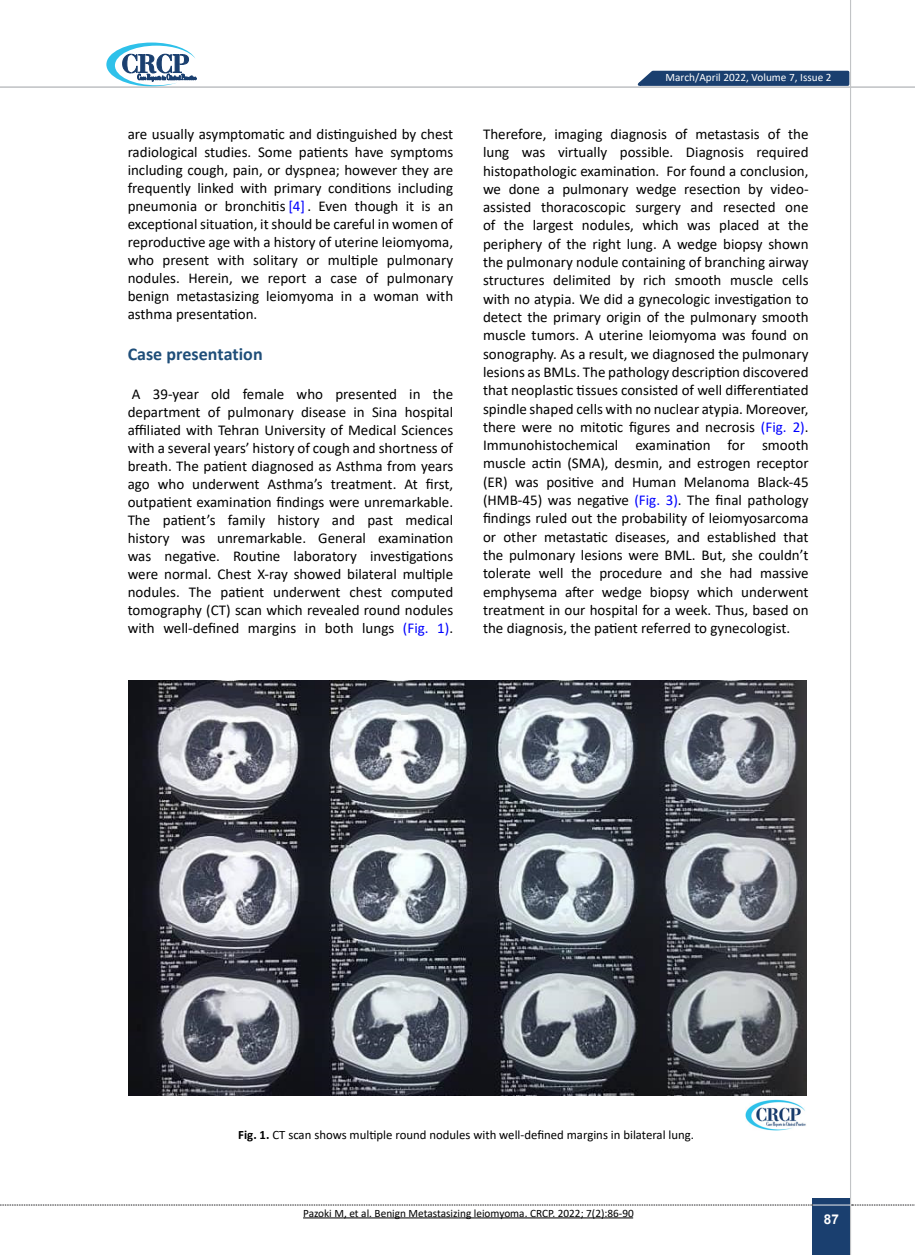
<style>
.page{position:relative;width:915px;height:1255px;background:#fff}
.page>*{position:absolute;margin:0;border:0;box-sizing:border-box;transform-origin:0 0}
.t1{font:18px "Times New Roman";color:#000}
.t2{font:700 18px "Calibri";color:#1f4e79}
.t3{font:15px/18.3px "Calibri";color:#000;text-align:justify}
.t4{font:700 13.5px "Arial";color:#fff}
.t5{font:12.75px "Calibri";color:#000}
.t6{font:11.25px "Calibri";color:#000}
.t7{font:11.25px "Calibri";color:#fff}
.s1{color:#00f}
.s2{font-weight:700}
</style>
<div class="page">
<div style="left:812px;top:1198px;width:38px;height:56px;background:#1a3f6f"></div>
<hr style="left:849px;top:0;width:1px;height:1254px;background:#c2c4c6">
<hr style="left:812px;top:1204px;width:38px;height:1px;background:#ebebec">
<svg style="left:106px;top:43px;width:90px;height:43px"></svg>
<svg style="left:631px;top:69px;width:219px;height:18px;background:#47658b"></svg>
<hr style="left:0;top:87px;width:914px;height:1px;background:#c2c4c6">
<svg style="left:0;top:1204px;width:812px;height:1px"></svg>
<svg style="left:851px;top:1204px;width:64px;height:1px"></svg>
<hr style="left:303px;top:1217px;width:330px;height:1px;background:#000">
<img style="left:129px;top:680px;width:677px;height:415px">
<img style="left:745px;top:1099px;width:61px;height:31px">
<p class="t3" style="left:128px;top:124px;width:327px">are usually asymptomatic and distinguished by chest radiological studies. Some patients have symptoms including cough, pain, or dyspnea; however they are frequently linked with primary conditions including pneumonia or bronchitis <span class="s1">[4]</span>. Even though it is an exceptional situation, it should be careful in women of reproductive age with a history of uterine leiomyoma, who present with solitary or multiple pulmonary nodules. Herein, we report a case of pulmonary benign metastasizing leiomyoma in a woman with asthma presentation.</p>
<p class="t2" style="left:128px;top:341px;width:136px">Case presentation</p>
<p class="t3" style="left:128px;top:384px;width:327px">A 39-year old female who presented in the department of pulmonary disease in Sina hospital affiliated with Tehran University of Medical Sciences with a several years’ history of cough and shortness of breath. The patient diagnosed as Asthma from years ago who underwent Asthma’s treatment. At first, outpatient examination findings were unremarkable.<br>The patient’s family history and past medical history was unremarkable. General examination was negative. Routine laboratory investigations were normal. Chest X-ray showed bilateral multiple nodules. The patient underwent chest computed tomography (CT) scan which revealed round nodules with well-defined margins in both lungs <span class="s1">(Fig. 1)</span>.</p>
<p class="t7" style="left:665px;top:70px;width:167px">March/April 2022, Volume 7, Issue 2</p>
<p class="t3" style="left:483px;top:124px;width:327px">Therefore, imaging diagnosis of metastasis of the lung was virtually possible. Diagnosis required histopathologic examination. For found a conclusion, we done a pulmonary wedge resection by video&shy;assisted thoracoscopic surgery and resected one of the largest nodules, which was placed at the periphery of the right lung. A wedge biopsy shown the pulmonary nodule containing of branching airway structures delimited by rich smooth muscle cells with no atypia. We did a gynecologic investigation to detect the primary origin of the pulmonary smooth muscle tumors. A uterine leiomyoma was found on sonography. As a result, we diagnosed the pulmonary lesions as BMLs. The pathology description discovered that neoplastic tissues consisted of well differentiated spindle shaped cells with no nuclear atypia. Moreover, there were no mitotic figures and necrosis <span class="s1">(Fig. 2)</span>.<br>Immunohistochemical examination for smooth muscle actin (SMA), desmin, and estrogen receptor (ER) was positive and Human Melanoma Black-45 (HMB-45) was negative <span class="s1">(Fig. 3)</span>. The final pathology findings ruled out the probability of leiomyosarcoma or other metastatic diseases, and established that the pulmonary lesions were BML. But, she couldn’t tolerate well the procedure and she had massive emphysema after wedge biopsy which underwent treatment in our hospital for a week. Thus, based on the diagnosis, the patient referred to gynecologist.</p>
<p class="t1" style="left:126px;top:1116px;width:670px">Figure 1: CT scan shows multiple round nodules with well-defined margins in bilateral lung.</p>
<p class="t5" style="left:238px;top:1125px;width:457px"><span class="s2">Fig. 1.</span> CT scan shows multiple round nodules with well-defined margins in bilateral lung.</p>
<p class="t6" style="left:303px;top:1204px;width:332px">Pazoki M, et al. Benign Metastasizing leiomyoma. CRCP. 2022; 7(2):86-90</p>
<p class="t4" style="left:823px;top:1209px;width:17px">87</p>
</div>
